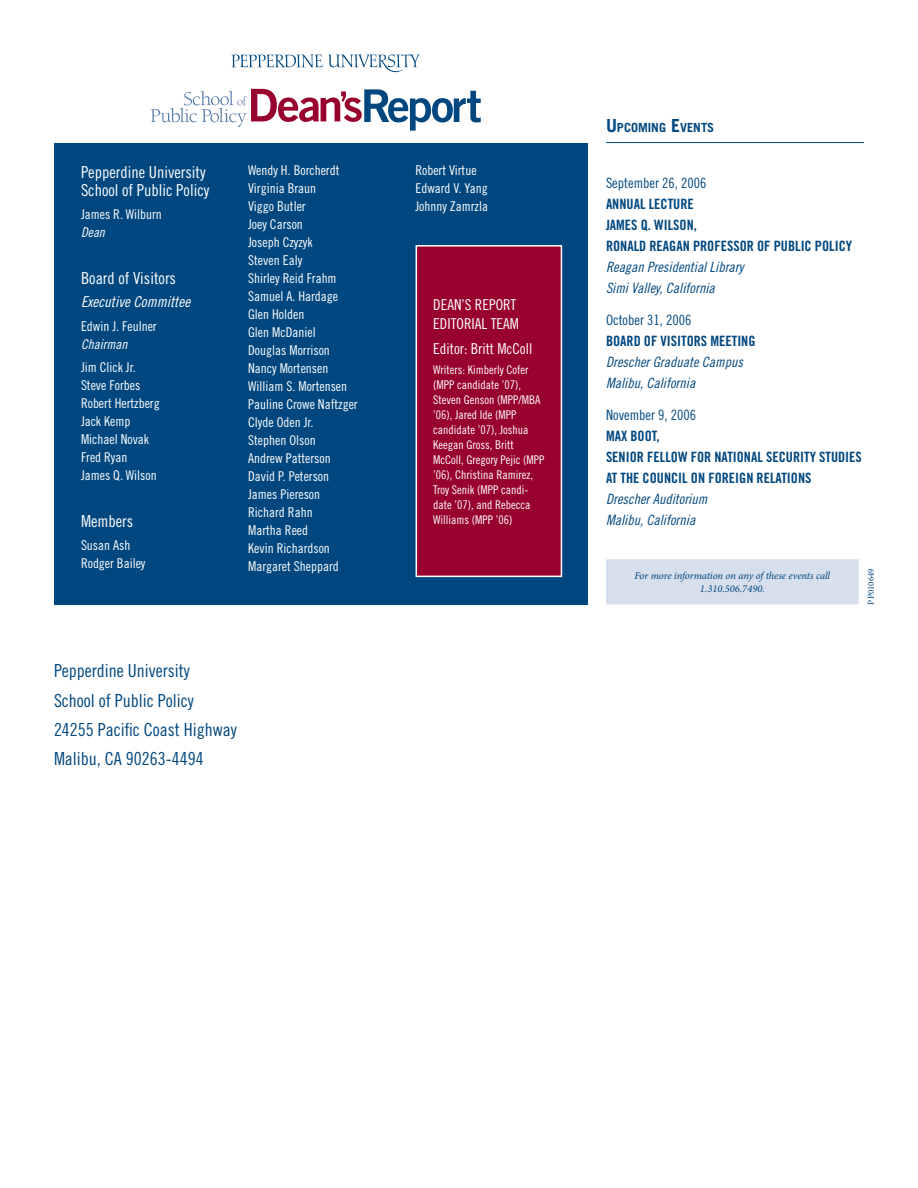
<style>
.page{position:relative;width:918px;height:1188px;background:#fff}
.page>*{position:absolute;margin:0;border:0;box-sizing:border-box;transform-origin:0 0}
.t1{font:18px/29.4px "Trade Gothic Cond Eighteen";color:#00477f}
.t2{font:16.5px/18px "Trade Gothic Cond Eighteen";color:#fff}
.t3{font:15px/19.5px "Trade Gothic Cond Eighteen";color:#fff}
.t4{font:15px "Trade Gothic Cond Eighteen Obl";color:#fff}
.t5{font:14.25px/21px "Trade Gothic Bold Cond Twenty";color:#00477f}
.t6{font:14.25px/21px "Trade Gothic Cond Eighteen Obl";color:#00477f}
.t7{font:14.25px "Trade Gothic Cond Eighteen";color:#00477f}
.t8{font:13.5px/18px "Trade Gothic Cond Eighteen";color:#fff}
.t9{font:13.5px "Trade Gothic Cond Eighteen Obl";color:#fff}
.t10{font:700 12.6px "Trade Gothic";color:#00477f}
.t11{font:12px/15px "Trade Gothic Cond Eighteen";color:#fff}
.t12{font:italic 10.5px/13.5px "Minion Pro";letter-spacing:-.01em;color:#00477f;text-align:center}
.t13{font:9px "Minion Pro";color:#00477f}
.s1{font-size:18px}
</style>
<div class="page">
<div style="left:54px;top:143px;width:534px;height:461px;background:#00477f"></div>
<svg style="left:151px;top:89px;width:330px;height:42px"></svg>
<hr style="left:606px;top:142px;width:258px;height:1px;background:#00477f">
<svg style="left:231px;top:54px;width:189px;height:18px"></svg>
<div style="left:416px;top:246px;width:145px;height:330px;background:#98002e"></div>
<div style="left:416px;top:245px;width:146px;height:332px;border:2px solid #fff"></div>
<div style="left:606px;top:559px;width:253px;height:46px;background:#d7deec"></div>
<div style="left:635px;top:571px;width:195px;height:11px;background:#d7deec"></div>
<div style="left:701px;top:586px;width:63px;height:7px;background:#d7deec"></div>
<p class="t2" style="left:81px;top:163px;width:130px">Pepperdine University<br>School of Public Policy</p>
<p class="t8" style="left:81px;top:205px;width:82px">James R. Wilburn</p>
<p class="t9" style="left:81px;top:224px;width:25px">Dean</p>
<p class="t2" style="left:81px;top:269px;width:97px">Board of Visitors</p>
<p class="t4" style="left:81px;top:293px;width:111px">Executive Committee</p>
<p class="t8" style="left:81px;top:317px;width:77px">Edwin J. Feulner</p>
<p class="t9" style="left:81px;top:336px;width:48px">Chairman</p>
<p class="t8" style="left:81px;top:358px;width:80px">Jim Click Jr.<br>Steve Forbes<br>Robert Hertzberg<br>Jack Kemp<br>Michael Novak<br>Fred Ryan<br>James Q. Wilson</p>
<p class="t2" style="left:81px;top:512px;width:54px">Members</p>
<p class="t8" style="left:81px;top:536px;width:66px">Susan Ash<br>Rodger Bailey</p>
<p class="t8" style="left:248px;top:162px;width:111px">Wendy H. Borcherdt<br>Virginia Braun<br>Viggo Butler<br>Joey Carson<br>Joseph Czyzyk<br>Steven Ealy<br>Shirley Reid Frahm<br>Samuel A. Hardage<br>Glen Holden<br>Glen McDaniel<br>Douglas Morrison<br>Nancy Mortensen<br>William S. Mortensen<br>Pauline Crowe Naftzger<br>Clyde Oden Jr.<br>Stephen Olson<br>Andrew Patterson<br>David P. Peterson<br>James Piereson<br>Richard Rahn<br>Martha Reed<br>Kevin Richardson<br>Margaret Sheppard</p>
<p class="t8" style="left:415px;top:162px;width:74px">Robert Virtue<br>Edward V. Yang<br>Johnny Zamrzla</p>
<p class="t3" style="left:433px;top:294px;width:87px">DEAN’S REPORT<br>EDITORIAL TEAM</p>
<p class="t3" style="left:433px;top:339px;width:101px">Editor: Britt McColl</p>
<p class="t11" style="left:433px;top:362px;width:113px">Writers: Kimberly Cofer (MPP candidate ’07),<br>Steven Genson (MPP/MBA ’06), Jared Ide (MPP candidate ’07), Joshua<br>Keegan Gross, Britt<br>McColl, Gregory Pejic (MPP ’06), Christina Ramirez,<br>Troy Senik (MPP candi&shy;date ’07), and Rebecca<br>Williams (MPP ’06)</p>
<h1 class="t1" style="left:54px;top:656px;width:184px">Pepperdine University<br>School of Public Policy<br>24255 Pacific Coast Highway<br>Malibu, CA 90263-4494</h1>
<p class="t10" style="left:606px;top:119px;width:110px"><span class="s1">U</span>PCOMING <span class="s1">E</span>VENTS</p>
<p class="t7" style="left:606px;top:175px;width:102px">September 26, 2006</p>
<p class="t5" style="left:606px;top:194px;width:248px">ANNUAL LECTURE<br>JAMES Q. WILSON,<br>RONALD REAGAN PROFESSOR OF PUBLIC POLICY</p>
<p class="t6" style="left:606px;top:257px;width:139px">Reagan Presidential Library<br>Simi Valley, California</p>
<p class="t7" style="left:606px;top:312px;width:87px">October 31, 2006</p>
<p class="t5" style="left:606px;top:331px;width:151px">BOARD OF VISITORS MEETING</p>
<p class="t6" style="left:606px;top:352px;width:138px">Drescher Graduate Campus<br>Malibu, California</p>
<p class="t7" style="left:606px;top:407px;width:92px">November 9, 2006</p>
<p class="t5" style="left:606px;top:425px;width:257px">MAX BOOT,<br>SENIOR FELLOW FOR NATIONAL SECURITY STUDIES<br>AT THE COUNCIL ON FOREIGN RELATIONS</p>
<p class="t6" style="left:606px;top:488px;width:103px">Drescher Auditorium<br>Malibu, California</p>
<p class="t12" style="left:634px;top:569px;width:197px">For more information on any of these events call<br>1.310.506.7490.</p>
<p class="t13" style="left:865px;top:604px;width:38px;rotate:-90deg">PP0 0649</p>
</div>
